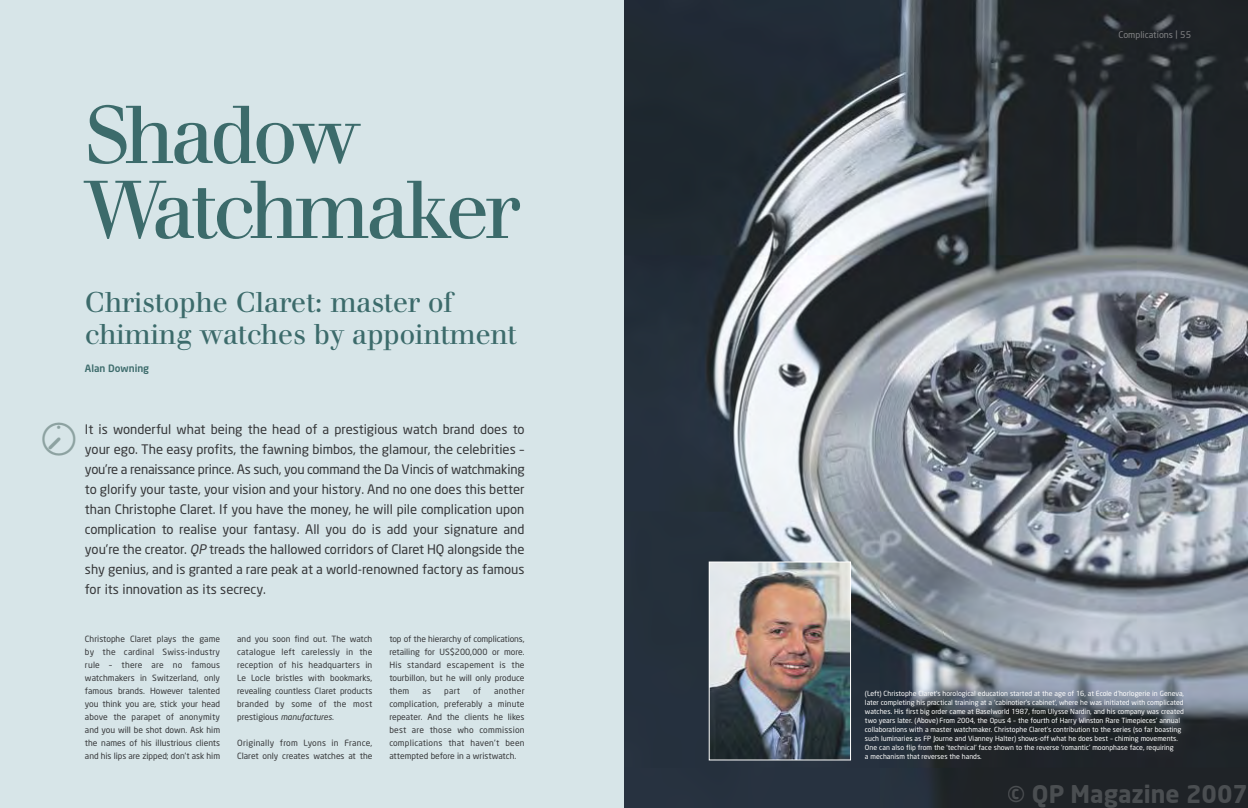
<style>
.page{position:relative;width:1248px;height:808px;background:#fff}
.page>*{position:absolute;margin:0;border:0;box-sizing:border-box;transform-origin:0 0}
.t1{font:80px/75px "Walbaum";letter-spacing:-.06em;color:#3c6b6b}
.t2{font:33px "QP";color:#8da2a1}
.t3{font:28px/32px "Walbaum";letter-spacing:-.015em;color:#3c6b6b}
.t4{font:700 24px "Neo Sans";color:rgb(255 255 255/.2)}
.t5{font:13px/20px "Neo Sans";color:#363739;text-align:justify}
.t6{font:500 10px "Neo Sans";color:#3c6b6b}
.t7{font:9px "Neo Sans";color:#818284}
.t8{font:8.5px/13px "Neo Sans";color:#363739;text-align:justify}
.t9{font:7px/9px "Neo Sans";color:#fff}
.s1{font-style:italic}
</style>
<div class="page">
<img style="left:624px;top:0;width:623px;height:808px">
<img style="left:711px;top:564px;width:137px;height:194px">
<div style="left:709px;top:562px;width:141px;height:198px;border:1px solid #fff"></div>
<div style="left:0;top:0;width:624px;height:808px;background:#d7e5e8"></div>
<h1 class="t1" style="left:85px;top:105px;width:437px">Shadow<br>Watchmaker</h1>
<h3 class="t3" style="left:85px;top:289px;width:433px">Christophe Claret: master of chiming watches by appointment</h3>
<p class="t6" style="left:85px;top:365px;width:66px">Alan Downing</p>
<h2 class="t2" style="left:42px;top:418px;width:34px">6</h2>
<p class="t5" style="left:85px;top:420px;width:441px">It is wonderful what being the head of a prestigious watch brand does to your ego. The easy profits, the fawning bimbos, the glamour, the celebrities – you’re a renaissance prince. As such, you command the Da Vincis of watchmaking to glorify your taste, your vision and your history. And no one does this better than Christophe Claret. If you have the money, he will pile complication upon complication to realise your fantasy. All you do is add your signature and you’re the creator. <span class="s1">QP</span> treads the hallowed corridors of Claret HQ alongside the shy genius, and is granted a rare peak at a world-renowned factory as famous for its innovation as its secrecy.</p>
<p class="t8" style="left:85px;top:633px;width:137px">Christophe Claret plays the game by the cardinal Swiss-industry rule – there are no famous watchmakers in Switzerland, only famous brands. However talented you think you are, stick your head above the parapet of anonymity and you will be shot down. Ask him the names of his illustrious clients and his lips are zipped; don’t ask him</p>
<p class="t8" style="left:237px;top:633px;width:137px">and you soon find out. The watch catalogue left carelessly in the reception of his headquarters in Le Locle bristles with bookmarks, revealing countless Claret products branded by some of the most prestigious <span class="s1">manufactures</span>.</p>
<p class="t8" style="left:237px;top:737px;width:137px">Originally from Lyons in France,<br>Claret only creates watches at the</p>
<p class="t8" style="left:389px;top:633px;width:137px">top of the hierarchy of complications, retailing for US$200,000 or more.<br>His standard escapement is the tourbillon, but he will only produce them</p>
<p class="t8" style="left:422px;top:685px;width:10px">as</p>
<p class="t8" style="left:444px;top:685px;width:17px">part</p>
<p class="t8" style="left:473px;top:685px;width:9px">of</p>
<p class="t8" style="left:389px;top:685px;width:137px;text-indent:105px">another complication, preferably a minute repeater. And the clients he likes best are those who commission complications that haven’t been attempted before in a wristwatch.</p>
<p class="t7" style="left:1118px;top:31px;width:74px">Complications | 55</p>
<p class="t9" style="left:864px;top:689px;width:320px">(Left) Christophe Claret’s horological education started at the age of 16, at Ecole d’horlogerie in Geneva, later completing his practical training at a ‘cabinotier’s cabinet’, where he was initiated with complicated watches. His first big order came at Baselworld 1987, from Ulysse Nardin, and his company was created two years later. (Above) From 2004, the Opus 4 – the fourth of Harry Winston Rare Timepieces’ annual collaborations with a master watchmaker. Christophe Claret’s contribution to the series (so far boasting such luminaries as FP Journe and Vianney Halter) shows-off what he does best – chiming movements.<br>One can also flip from the ‘technical’ face shown to the reverse ‘romantic’ moonphase face, requiring<br>a mechanism that reverses the hands.</p>
<h3 class="t4" style="left:1007px;top:778px;width:242px">© QP Magazine 2007</h3>
</div>
